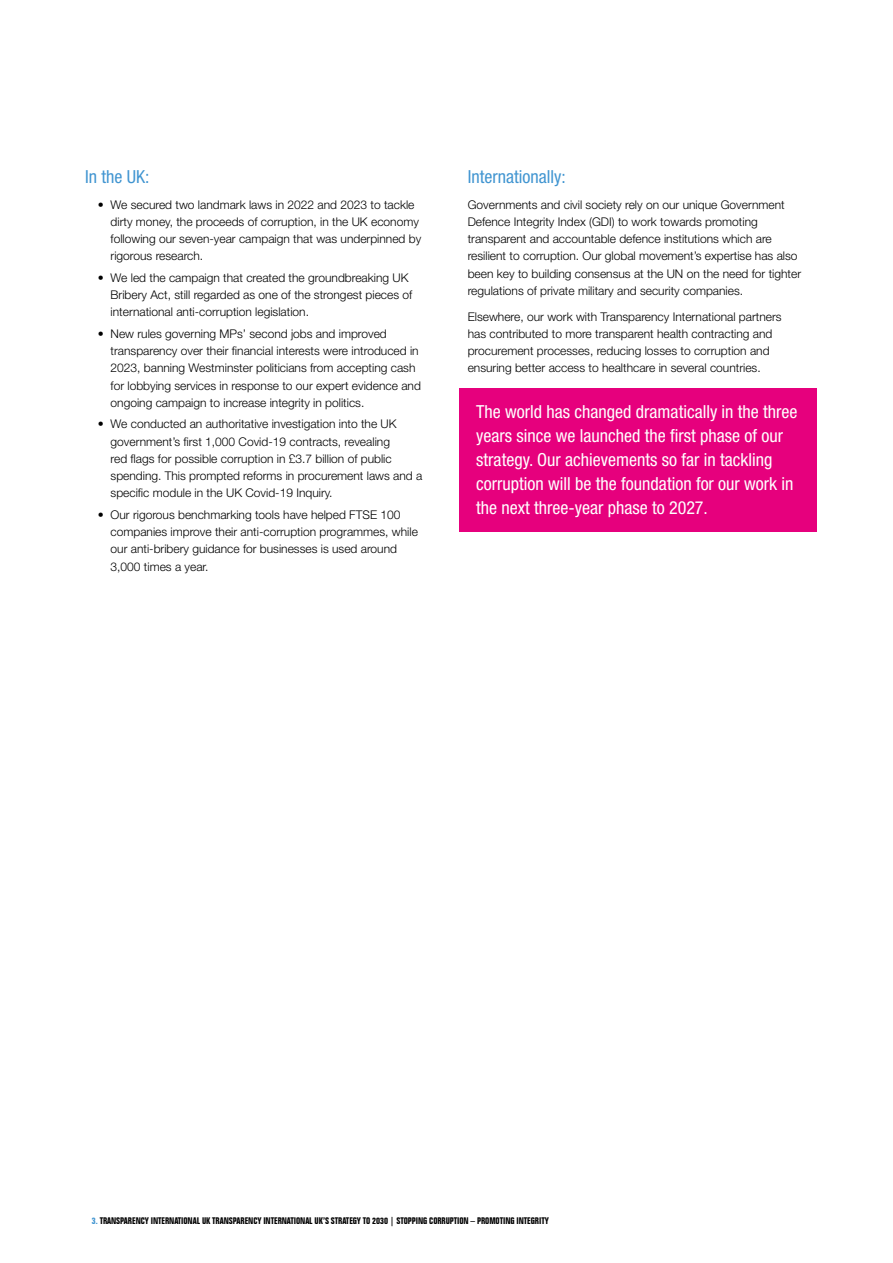
<style>
.page{position:relative;width:893px;height:1263px;background:#fff}
.page>*{position:absolute;margin:0;border:0;box-sizing:border-box;transform-origin:0 0}
.t1{font:condensed 18px/24px "Helvetica Neue LT Pro";color:#fff}
.t2{font:condensed 18px "Helvetica Neue LT Pro";color:#4195d1}
.t3{font:300 12px/17.2px "Helvetica Neue LT Pro";color:#000}
.t4{font:700 condensed 9.3px "Folio BT";letter-spacing:-.01em;color:#000}
.s1{color:#4195d1}
</style>
<div class="page">
<div style="left:459px;top:388px;width:357px;height:144px;background:#e6007d"></div>
<h1 class="t2" style="left:85px;top:166px;width:66px">In the UK:</h1>
<p class="t3" style="left:111px;top:196px;width:312px;text-indent:-13px">• We secured two landmark laws in 2022 and 2023 to tackle dirty money, the proceeds of corruption, in the UK economy following our seven-year campaign that was underpinned by rigorous research.</p>
<p class="t3" style="left:111px;top:269px;width:303px;text-indent:-13px">• We led the campaign that created the groundbreaking UK<br>Bribery Act, still regarded as one of the strongest pieces of international anti-corruption legislation.</p>
<p class="t3" style="left:111px;top:325px;width:312px;text-indent:-13px">• New rules governing MPs’ second jobs and improved transparency over their financial interests were introduced in 2023, banning Westminster politicians from accepting cash for lobbying services in response to our expert evidence and ongoing campaign to increase integrity in politics.</p>
<p class="t3" style="left:111px;top:415px;width:313px;text-indent:-13px">• We conducted an authoritative investigation into the UK government’s first 1,000 Covid-19 contracts, revealing<br>red flags for possible corruption in £3.7 billion of public spending. This prompted reforms in procurement laws and a specific module in the UK Covid-19 Inquiry.</p>
<p class="t3" style="left:111px;top:506px;width:309px;text-indent:-13px">• Our rigorous benchmarking tools have helped FTSE 100 companies improve their anti-corruption programmes, while our anti-bribery guidance for businesses is used around 3,000 times a year.</p>
<h1 class="t2" style="left:468px;top:166px;width:100px">Internationally:</h1>
<p class="t3" style="left:468px;top:196px;width:335px">Governments and civil society rely on our unique Government Defence Integrity Index (GDI) to work towards promoting transparent and accountable defence institutions which are resilient to corruption. Our global movement’s expertise has also been key to building consensus at the UN on the need for tighter regulations of private military and security companies.</p>
<p class="t3" style="left:468px;top:308px;width:315px">Elsewhere, our work with Transparency International partners has contributed to more transparent health contracting and procurement processes, reducing losses to corruption and ensuring better access to healthcare in several countries.</p>
<h1 class="t1" style="left:476px;top:399px;width:323px">The world has changed dramatically in the three years since we launched the first phase of our strategy. Our achievements so far in tackling corruption will be the foundation for our work in the next three-year phase to 2027.</h1>
<p class="t4" style="left:92px;top:1215px;width:458px"><span class="s1">3.</span> TRANSPARENCY INTERNATIONAL UK TRANSPARENCY INTERNATIONAL UK’S STRATEGY TO 2030 | STOPPING CORRUPTION – PROMOTING INTEGRITY</p>
</div>
